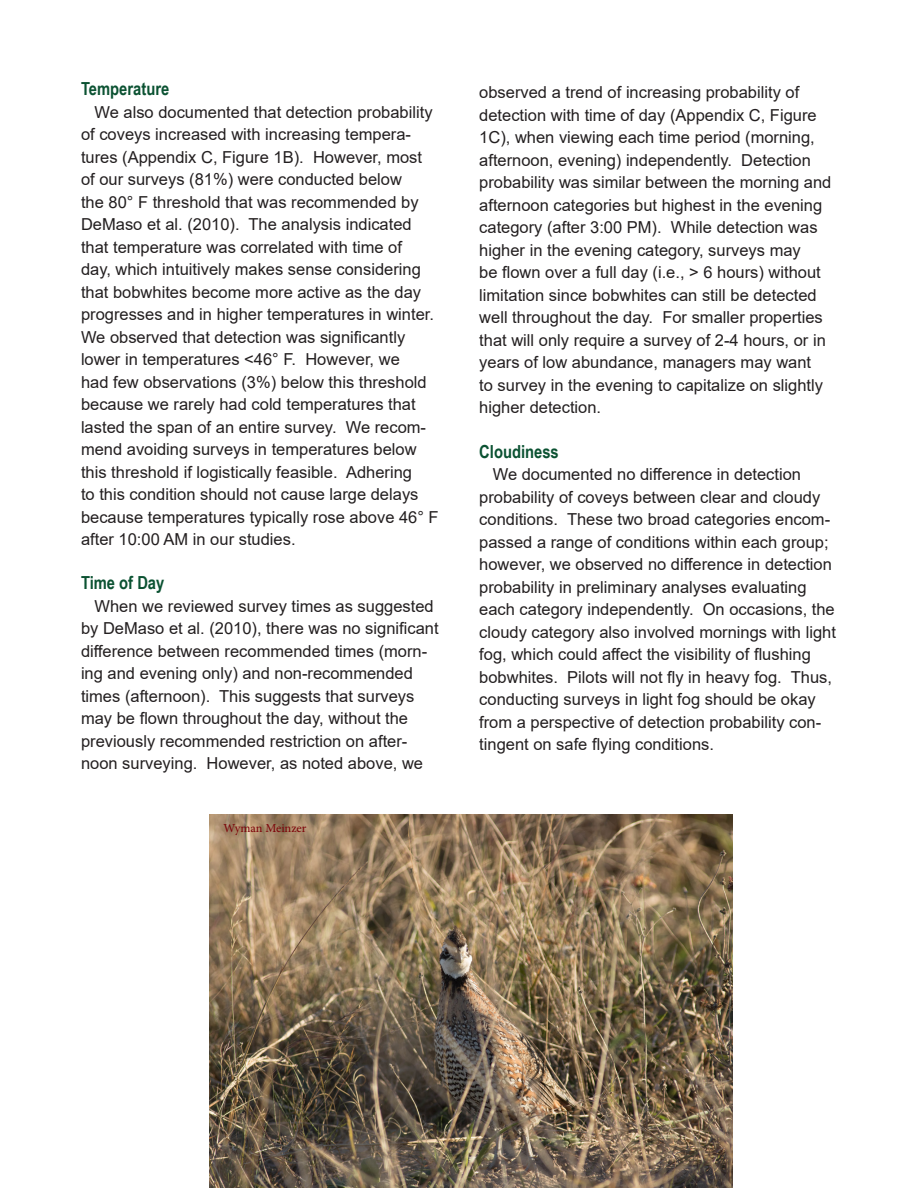
<style>
.page{position:relative;width:918px;height:1188px;background:#fff}
.page>*{position:absolute;margin:0;border:0;box-sizing:border-box;transform-origin:0 0}
.Heading_2{font:700 18px "Arial Narrow";color:#0b5232}
.t1{font:16.5px/22.5px "Arial";color:#231f20}
.t2{font:12px "Adobe Hebrew";color:#7d0409}
</style>
<div class="page">
<img style="left:209px;top:814px;width:523px;height:374px">
<p class="Heading_2" style="left:81px;top:75px;width:90px">Temperature</p>
<p class="t1" style="left:81px;top:101px;width:359px;text-indent:14px">We also documented that detection probability of coveys increased with increasing tempera&shy;tures (Appendix C, Figure 1B). However, most of our surveys (81%) were conducted below<br>the 80° F threshold that was recommended by DeMaso et al. (2010). The analysis indicated that temperature was correlated with time of<br>day, which intuitively makes sense considering that bobwhites become more active as the day progresses and in higher temperatures in winter.<br>We observed that detection was significantly lower in temperatures &lt;46° F. However, we<br>had few observations (3%) below this threshold because we rarely had cold temperatures that lasted the span of an entire survey. We recom&shy;mend avoiding surveys in temperatures below this threshold if logistically feasible. Adhering<br>to this condition should not cause large delays because temperatures typically rose above 46° F after 10:00 AM in our studies.</p>
<p class="Heading_2" style="left:81px;top:569px;width:85px">Time of Day</p>
<p class="t1" style="left:81px;top:595px;width:359px;text-indent:14px">When we reviewed survey times as suggested by DeMaso et al. (2010), there was no significant difference between recommended times (morn&shy;ing and evening only) and non-recommended times (afternoon). This suggests that surveys may be flown throughout the day, without the previously recommended restriction on after&shy;noon surveying. However, as noted above, we</p>
<p class="t2" style="left:224px;top:821px;width:84px">Wyman Meinzer</p>
<p class="t1" style="left:479px;top:81px;width:354px">observed a trend of increasing probability of detection with time of day (Appendix C, Figure 1C), when viewing each time period (morning, afternoon, evening) independently. Detection probability was similar between the morning and afternoon categories but highest in the evening category (after 3:00 PM). While detection was higher in the evening category, surveys may<br>be flown over a full day (i.e., &gt; 6 hours) without limitation since bobwhites can still be detected well throughout the day. For smaller properties that will only require a survey of 2-4 hours, or in years of low abundance, managers may want<br>to survey in the evening to capitalize on slightly higher detection.</p>
<p class="Heading_2" style="left:479px;top:438px;width:81px">Cloudiness</p>
<p class="t1" style="left:479px;top:463px;width:358px;text-indent:14px">We documented no difference in detection probability of coveys between clear and cloudy conditions. These two broad categories encom&shy;passed a range of conditions within each group; however, we observed no difference in detection probability in preliminary analyses evaluating each category independently. On occasions, the cloudy category also involved mornings with light fog, which could affect the visibility of flushing bobwhites. Pilots will not fly in heavy fog. Thus, conducting surveys in light fog should be okay from a perspective of detection probability con&shy;tingent on safe flying conditions.</p>
</div>
